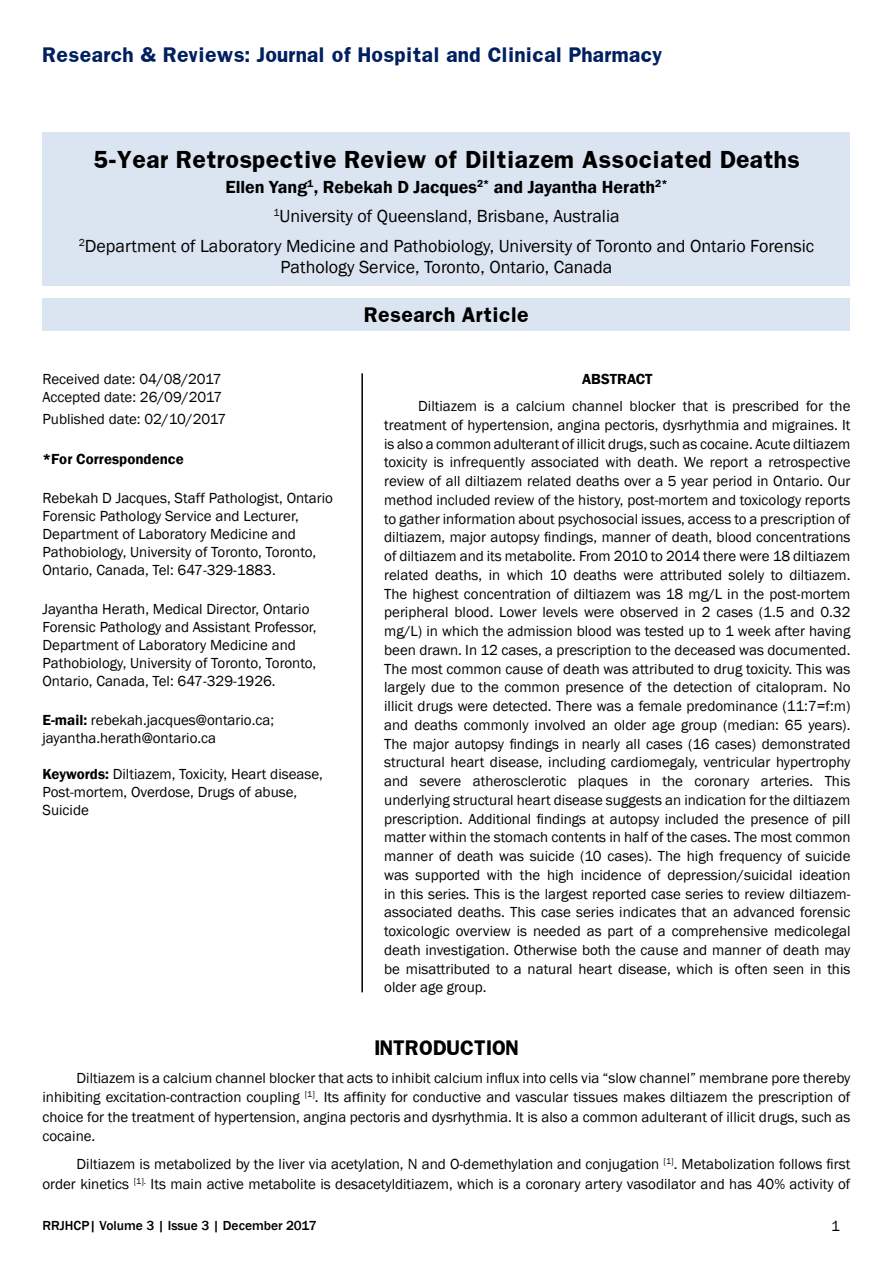
<style>
.page{position:relative;width:893px;height:1263px;background:#fff}
.page>*{position:absolute;margin:0;border:0;box-sizing:border-box;transform-origin:0 0}
.t1{font:700 21px "Franklin";color:#000}
.t2{font:18px/21px "Franklin Gothic";color:#000;text-align:center}
.t3{font:700 18px "Franklin";color:#002060}
.t4{font:600 18px "Franklin Gothic";color:#000}
.SD{font:700 18px "Franklin";color:#000}
.t5{font:15px/18.8px "Franklin Gothic";color:#000}
.Default{font:600 15px "Franklin Gothic";color:#000}
.t6{font:500 13.5px "Franklin Gothic";color:#000}
.s1{font-weight:600}
</style>
<div class="page">
<div style="left:43px;top:132px;width:807px;height:154px;background:#dbe5f1"></div>
<div style="left:43px;top:298px;width:807px;height:33px;background:#dbe5f1"></div>
<hr style="left:361px;top:373px;width:2px;height:619px;background:#000">
<p class="t3" style="left:43px;top:43px;width:621px">Research &amp; Reviews: Journal of Hospital and Clinical Pharmacy</p>
<p class="t1" style="left:93px;top:145px;width:708px">5-Year Retrospective Review of Diltiazem Associated Deaths</p>
<p class="t4" style="left:225px;top:176px;width:444px">Ellen Yang<sup>1</sup>, Rebekah D Jacques<sup>2*</sup> and Jayantha Herath<sup>2*</sup></p>
<p class="t2" style="left:273px;top:206px;width:348px"><sup>1</sup>University of Queensland, Brisbane, Australia</p>
<p class="t2" style="left:79px;top:236px;width:737px"><sup>2</sup>Department of Laboratory Medicine and Pathobiology, University of Toronto and Ontario Forensic<br>Pathology Service, Toronto, Ontario, Canada</p>
<p class="SD" style="left:364px;top:303px;width:166px">Research Article</p>
<p class="t5" style="left:43px;top:370px;width:181px">Received date: 04/08/2017</p>
<p class="t5" style="left:43px;top:388px;width:181px">Accepted date: 26/09/2017</p>
<p class="t5" style="left:43px;top:410px;width:185px">Published date: 02/10/2017</p>
<p class="Default" style="left:43px;top:449px;width:143px">*For Correspondence</p>
<p class="t5" style="left:43px;top:489px;width:292px;line-height:18px">Rebekah D Jacques, Staff Pathologist, Ontario Forensic Pathology Service and Lecturer, Department of Laboratory Medicine and Pathobiology, University of Toronto, Toronto, Ontario, Canada, Tel: 647-329-1883.</p>
<p class="t5" style="left:43px;top:600px;width:276px;line-height:18px">Jayantha Herath, Medical Director, Ontario Forensic Pathology and Assistant Professor, Department of Laboratory Medicine and Pathobiology, University of Toronto, Toronto, Ontario, Canada, Tel: 647-329-1926.</p>
<p class="t5" style="left:43px;top:712px;width:233px;line-height:18px"><span class="s1">E-mail:</span> rebekah.jacques@ontario.ca; jayantha.herath@ontario.ca</p>
<p class="t5" style="left:43px;top:766px;width:282px;line-height:18px"><span class="s1">Keywords:</span> Diltiazem, Toxicity, Heart disease,<br>Post-mortem, Overdose, Drugs of abuse,<br>Suicide</p>
<p class="Default" style="left:582px;top:370px;width:72px">ABSTRACT</p>
<p class="t5" style="left:384px;top:397px;width:468px;text-align:justify;text-indent:34px">Diltiazem is a calcium channel blocker that is prescribed for the treatment of hypertension, angina pectoris, dysrhythmia and migraines. It is also a common adulterant of illicit drugs, such as cocaine. Acute diltiazem toxicity is infrequently associated with death. We report a retrospective review of all diltiazem related deaths over a 5 year period in Ontario. Our method included review of the history, post-mortem and toxicology reports to gather information about psychosocial issues, access to a prescription of diltiazem, major autopsy findings, manner of death, blood concentrations of diltiazem and its metabolite. From 2010 to 2014 there were 18 diltiazem related deaths, in which 10 deaths were attributed solely to diltiazem.<br>The highest concentration of diltiazem was 18 mg/L in the post-mortem peripheral blood. Lower levels were observed in 2 cases (1.5 and 0.32 mg/L) in which the admission blood was tested up to 1 week after having been drawn. In 12 cases, a prescription to the deceased was documented.<br>The most common cause of death was attributed to drug toxicity. This was largely due to the common presence of the detection of citalopram. No illicit drugs were detected. There was a female predominance (11:7=f:m) and deaths commonly involved an older age group (median: 65 years).<br>The major autopsy findings in nearly all cases (16 cases) demonstrated structural heart disease, including cardiomegaly, ventricular hypertrophy and severe atherosclerotic plaques in the coronary arteries. This underlying structural heart disease suggests an indication for the diltiazem prescription. Additional findings at autopsy included the presence of pill matter within the stomach contents in half of the cases. The most common manner of death was suicide (10 cases). The high frequency of suicide was supported with the high incidence of depression/suicidal ideation in this series. This is the largest reported case series to review diltiazem&shy;associated deaths. This case series indicates that an advanced forensic toxicologic overview is needed as part of a comprehensive medicolegal death investigation. Otherwise both the cause and manner of death may be misattributed to a natural heart disease, which is often seen in this older age group.</p>
<p class="SD" style="left:374px;top:1035px;width:146px">INTRODUCTION</p>
<p class="t5" style="left:43px;top:1068px;width:809px;line-height:19.5px;text-align:justify;text-indent:34px">Diltiazem is a calcium channel blocker that acts to inhibit calcium influx into cells via “slow channel” membrane pore thereby inhibiting excitation-contraction coupling <sup>[1]</sup>. Its affinity for conductive and vascular tissues makes diltiazem the prescription of choice for the treatment of hypertension, angina pectoris and dysrhythmia. It is also a common adulterant of illicit drugs, such as cocaine.</p>
<p class="t5" style="left:43px;top:1155px;width:809px;line-height:19.5px;text-align:right">Diltiazem is metabolized by the liver via acetylation, N and O-demethylation and conjugation <sup>[1]</sup>. Metabolization follows first order kinetics <sup>[1].</sup> Its main active metabolite is desacetylditiazem, which is a coronary artery vasodilator and has 40% activity of</p>
<p class="t6" style="left:43px;top:1217px;width:276px">RRJHCP| Volume 3 | Issue 3 | December 2017</p>
<p class="t5" style="left:831px;top:1217px;width:10px">1</p>
</div>
